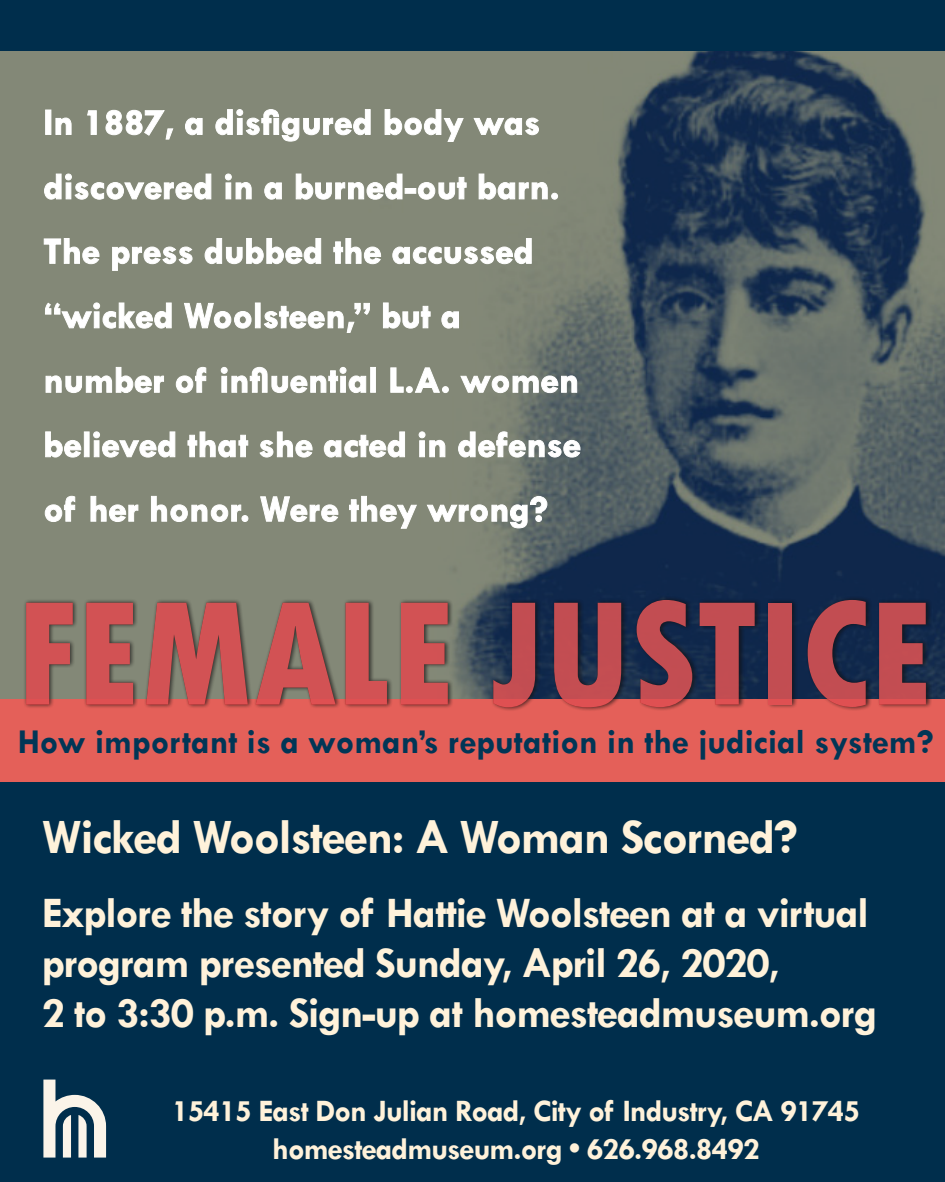
<style>
.page{position:relative;width:945px;height:1182px;background:#fff}
.page>*{position:absolute;margin:0;border:0;box-sizing:border-box;transform-origin:0 0}
.t1{font:800 condensed 155.92px "Tw Cen";letter-spacing:-.01em;color:#e3595c}
.t2{font:700 49.96px "Tw Cen";letter-spacing:-.03em;color:#fff2da}
.t3{font:700 43.93px/49.8px "Tw Cen";letter-spacing:-.03em;color:#fff2da}
.t4{font:700 35.18px "Tw Cen";color:#013656}
.t5{font:700 31.5px/38.5px "Tw Cen";letter-spacing:-.03em;color:#fff2da;text-align:center}
</style>
<div class="page">
<img style="left:0;top:51px;width:945px;height:648px">
<div style="left:0;top:744px;width:945px;height:437px;background:#002e4c"></div>
<div style="left:0;top:0;width:945px;height:51px;background:#002e4c"></div>
<div style="left:0;top:699px;width:945px;height:82px;background:#e46059"></div>
<div style="left:23px;top:595px;width:909px;height:116px;background:#231f20;opacity:.56"></div>
<svg style="left:45px;top:496px;width:502px;height:32px"></svg>
<svg style="left:45px;top:431px;width:535px;height:26px"></svg>
<svg style="left:46px;top:367px;width:531px;height:26px"></svg>
<svg style="left:45px;top:302px;width:414px;height:31px"></svg>
<svg style="left:44px;top:238px;width:488px;height:33px"></svg>
<svg style="left:44px;top:174px;width:514px;height:25px"></svg>
<svg style="left:45px;top:109px;width:494px;height:33px"></svg>
<svg style="left:43px;top:1079px;width:63px;height:78px"></svg>
<h1 class="t1" style="left:15px;top:562px;width:919px">FEMALE JUSTICE</h1>
<p class="t4" style="left:18px;top:720px;width:917px">How important is a woman’s reputation in the judicial system?</p>
<p class="t2" style="left:42px;top:807px;width:757px">Wicked Woolsteen: A Woman Scorned?</p>
<p class="t3" style="left:42px;top:887px;width:829px">Explore the story of Hattie Woolsteen at a virtual program presented Sunday, April 26, 2020,</p>
<p class="t3" style="left:42px;top:986px;width:837px">2 to 3:30 p.m. Sign-up at homesteadmuseum.org</p>
<p class="t5" style="left:172px;top:1090px;width:690px">15415 East Don Julian Road, City of Industry, CA 91745 homesteadmuseum.org • 626.968.8492</p>
</div>
